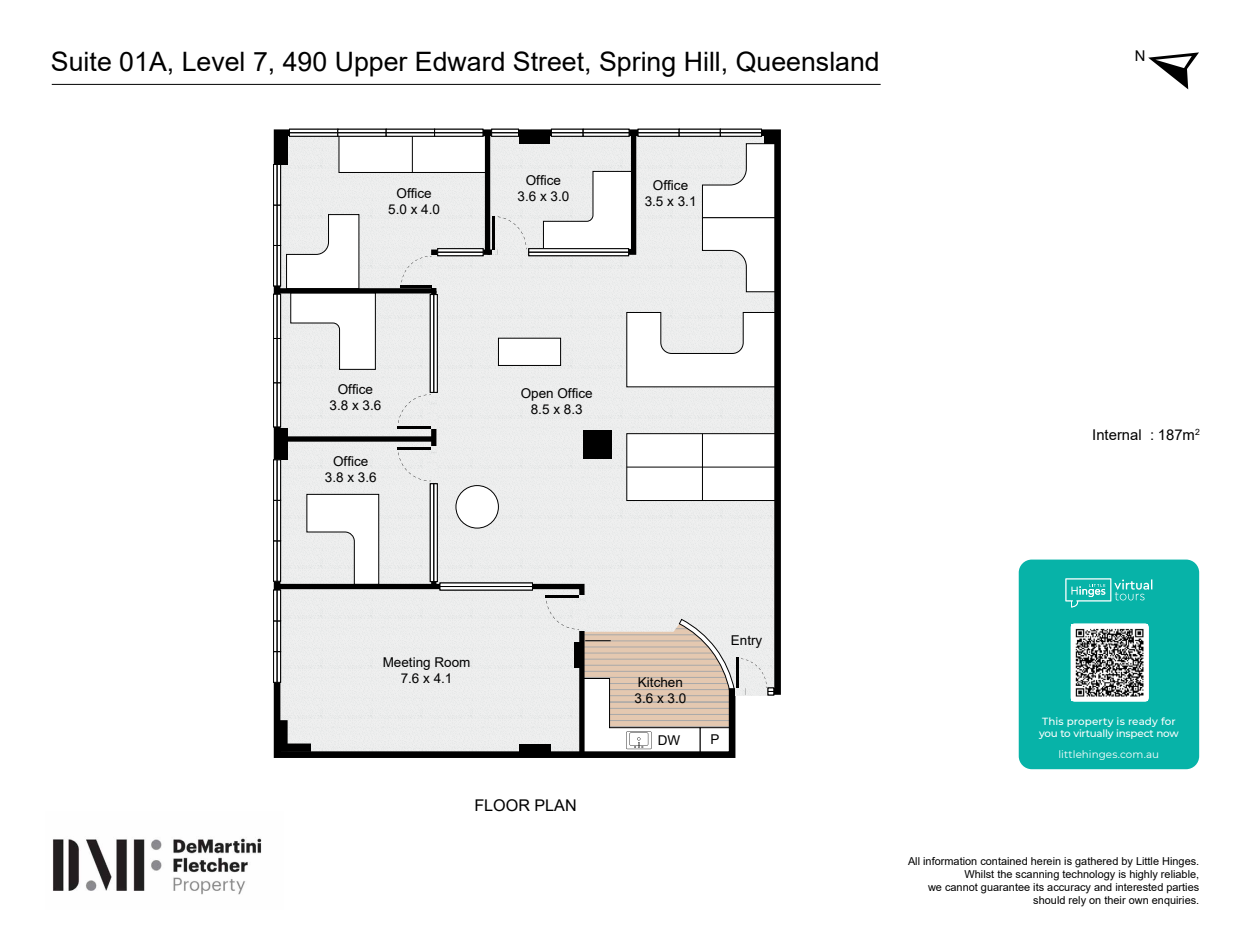
<style>
.page{position:relative;width:1250px;height:938px;background:#fff}
.page>*{position:absolute;margin:0;border:0;box-sizing:border-box;transform-origin:0 0}
.t1{font:26.75px "Arial";color:#000}
.t2{font:16.12px "Arial";color:#000}
.t3{font:14.88px "Arial";color:#000}
.t4{font:13.5px/16.2px "Arial";color:#000;text-align:center}
.t5{font:10.94px/13.1px "Arial";color:#000;text-align:right}
.t6{font:500 10.38px/12.4px "Montserrat";letter-spacing:-.005em;color:#fff}
.t7{font:10.38px "Montserrat";letter-spacing:.005em;color:#fff}
</style>
<div class="page">
<div style="left:1019px;top:559px;width:180px;height:210px;background:#07b3a8;border-radius:13px"></div>
<svg style="left:1066px;top:578px;width:86px;height:29px"></svg>
<hr style="left:52px;top:84px;width:829px;height:1px;background:#000">
<svg style="left:1071px;top:623px;width:78px;height:78px"></svg>
<img style="left:1072px;top:624px;width:76px;height:76px">
<img style="left:52px;top:838px;width:210px;height:57px">
<svg style="left:273px;top:129px;width:508px;height:629px"></svg>
<div style="left:277px;top:436px;width:157px;height:5px;background:#000"></div>
<div style="left:519px;top:744px;width:32px;height:8px;background:#000"></div>
<svg style="left:273px;top:589px;width:8px;height:93px"></svg>
<hr style="left:277px;top:590px;width:1px;height:31px;background:#000">
<svg style="left:273px;top:459px;width:8px;height:122px"></svg>
<hr style="left:277px;top:460px;width:1px;height:40px;background:#000">
<div style="left:574px;top:595px;width:11px;height:35px;background:#e9ebeb"></div>
<hr style="left:545px;top:595px;width:34px;height:3px;background:#000">
<svg style="left:736px;top:685px;width:5px;height:10px"></svg>
<hr style="left:736px;top:657px;width:2px;height:31px;background:#000">
<svg style="left:426px;top:447px;width:10px;height:5px"></svg>
<hr style="left:397px;top:447px;width:34px;height:2px;background:#000">
<svg style="left:398px;top:452px;width:135px;height:138px"></svg>
<div style="left:426px;top:393px;width:10px;height:36px;background:#eceded"></div>
<hr style="left:397px;top:426px;width:34px;height:3px;background:#000">
<svg style="left:273px;top:128px;width:503px;height:299px"></svg>
<div style="left:520px;top:136px;width:30px;height:8px;background:#000"></div>
<div style="left:764px;top:135px;width:12px;height:9px;background:#000"></div>
<hr style="left:627px;top:467px;width:149px;height:1px;background:#000">
<hr style="left:702px;top:433px;width:1px;height:67px;background:#000">
<svg style="left:546px;top:601px;width:189px;height:153px"></svg>
<svg style="left:741px;top:658px;width:33px;height:37px"></svg>
<svg style="left:1148px;top:52px;width:51px;height:37px"></svg>
<h1 class="t1" style="left:51px;top:43px;width:830px">Suite 01A, Level 7, 490 Upper Edward Street, Spring Hill, Queensland</h1>
<p class="t4" style="left:388px;top:185px;width:53px">Office<br>5.0 x 4.0</p>
<p class="t4" style="left:518px;top:172px;width:53px">Office<br>3.6 x 3.0</p>
<p class="t4" style="left:645px;top:177px;width:53px">Office<br>3.5 x 3.1</p>
<h3 class="t3" style="left:1135px;top:46px;width:12px">N</h3>
<p class="t4" style="left:330px;top:380px;width:53px">Office<br>3.8 x 3.6</p>
<p class="t4" style="left:325px;top:453px;width:53px">Office<br>3.8 x 3.6</p>
<p class="t4" style="left:521px;top:385px;width:74px">Open Office<br>8.5 x 8.3</p>
<p class="t4" style="left:383px;top:654px;width:89px">Meeting Room<br>7.6 x 4.1</p>
<h2 class="t2" style="left:474px;top:794px;width:104px">FLOOR PLAN</h2>
<p class="t4" style="left:635px;top:674px;width:53px;text-align:left">Kitchen<br>3.6 x 3.0</p>
<p class="t4" style="left:658px;top:732px;width:24px">DW</p>
<p class="t4" style="left:711px;top:730px;width:11px">P</p>
<p class="t4" style="left:731px;top:632px;width:33px">Entry</p>
<h3 class="t3" style="left:1092px;top:425px;width:109px">Internal 187m<sup>2</sup></h3>
<h3 class="t3" style="left:1150px;top:425px;width:6px">:</h3>
<p class="t6" style="left:1039px;top:714px;width:141px">This property is ready for you to virtually inspect now</p>
<p class="t7" style="left:1059px;top:746px;width:102px">littlehinges.com.au</p>
<p class="t5" style="left:908px;top:854px;width:293px">All information contained herein is gathered by Little Hinges.<br>Whilst the scanning technology is highly reliable,<br>we cannot guarantee its accuracy and interested parties should rely on their own enquiries.</p>
</div>
